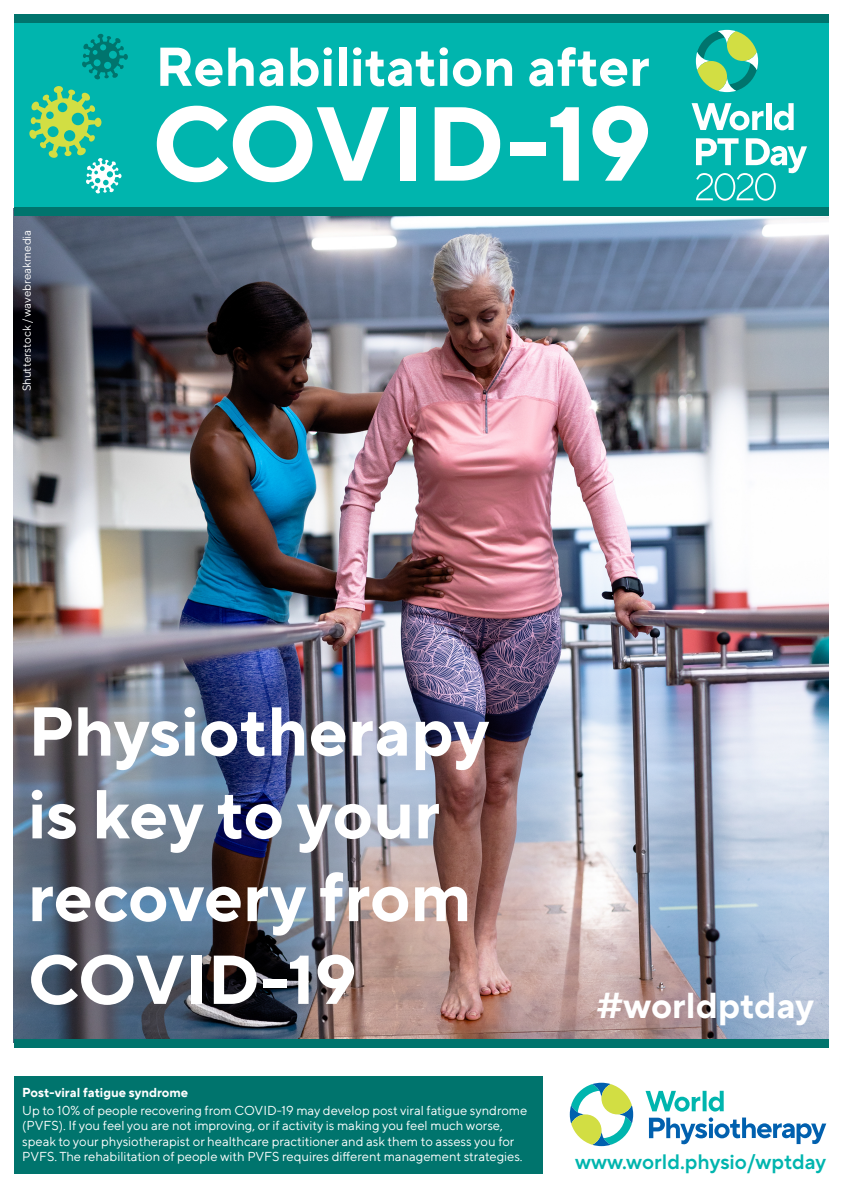
<style>
.page{position:relative;width:842px;height:1191px;background:#fff}
.page>*{position:absolute;margin:0;border:0;box-sizing:border-box;transform-origin:0 0}
.t1{font:700 104.8px "TT Norms Pro";color:#fff}
.t2{font:700 68.9px/82.7px "TT Norms Pro";color:#fff}
.t3{font:700 54.6px "TT Norms Pro";color:#fff}
.t4{font:700 35.9px "TT Norms Pro";color:#fff}
.t5{font:600 20.8px "TT Norms Pro";color:#00b5ae}
.t6{font:12.9px/15.5px "TT Norms Pro";color:#fff}
.t7{font:700 12.9px "TT Norms Pro";color:#fff}
.t8{font:11.5px "TT Norms Pro";color:#fff}
</style>
<div class="page">
<img style="left:14px;top:216px;width:814px;height:822px">
<div style="left:14px;top:17px;width:814px;height:190px;background:#00b5ae"></div>
<div style="left:14px;top:207px;width:814px;height:9px;background:#00746d"></div>
<div style="left:14px;top:15px;width:814px;height:8px;background:#00746d"></div>
<svg style="left:645px;top:1090px;width:55px;height:21px"></svg>
<hr style="left:703px;top:1090px;width:3px;height:21px;background:#00b5ae">
<svg style="left:709px;top:1090px;width:15px;height:21px"></svg>
<svg style="left:649px;top:1117px;width:177px;height:27px"></svg>
<svg style="left:570px;top:1082px;width:63px;height:64px"></svg>
<div style="left:14px;top:1076px;width:529px;height:98px;background:#00746d"></div>
<div style="left:14px;top:1038px;width:814px;height:9px;background:#00746d"></div>
<svg style="left:82px;top:34px;width:46px;height:46px"></svg>
<svg style="left:29px;top:86px;width:93px;height:108px"></svg>
<svg style="left:696px;top:30px;width:62px;height:62px"></svg>
<svg style="left:691px;top:103px;width:72px;height:27px"></svg>
<div style="left:766px;top:103px;width:6px;height:27px;background:#fff"></div>
<svg style="left:774px;top:103px;width:20px;height:27px"></svg>
<svg style="left:696px;top:138px;width:111px;height:63px"></svg>
<p class="t8" style="left:19px;top:391px;width:163px;rotate:-90deg">Shutterstock / wavebreakmedia</p>
<h3 class="t3" style="left:155px;top:26px;width:496px">Rehabilitation after</h3>
<h1 class="t1" style="left:152px;top:66px;width:502px">COVID-19</h1>
<h2 class="t2" style="left:28px;top:685px;width:462px">Physiotherapy is key to your recovery from<br>COVID-19</h2>
<p class="t7" style="left:22px;top:1082px;width:168px">Post-viral fatigue syndrome</p>
<p class="t6" style="left:22px;top:1102px;width:506px">Up to 10% of people recovering from COVID-19 may develop post viral fatigue syndrome (PVFS). If you feel you are not improving, or if activity is making you feel much worse, speak to your physiotherapist or healthcare practitioner and ask them to assess you for PVFS. The rehabilitation of people with PVFS requires different management strategies.</p>
<h3 class="t4" style="left:596px;top:979px;width:219px">#worldptday</h3>
<h3 class="t5" style="left:575px;top:1146px;width:252px">www.world.physio/wptday</h3>
</div>
